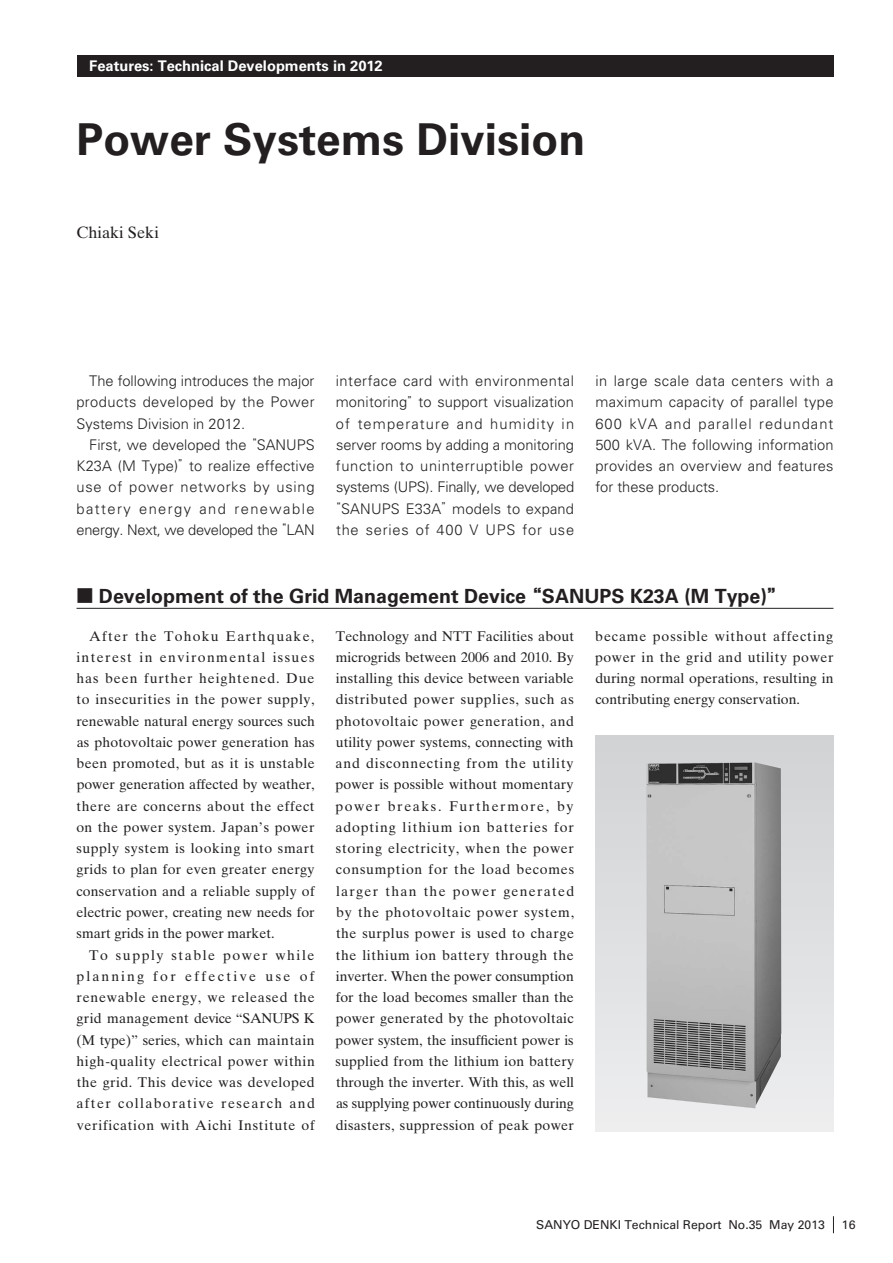
<style>
.page{position:relative;width:893px;height:1263px;background:#fff}
.page>*{position:absolute;margin:0;border:0;box-sizing:border-box;transform-origin:0 0}
.t1{font:700 43.95px "Univers";color:#231f20}
.t2{font:700 19.5px "Univers";color:#231f20}
.t3{font:16.35px "Times Ten";color:#231f20}
.t4{font:300 14.7px/21.3px "Univers";letter-spacing:.02em;color:#231f20;text-align:justify}
.t5{font:700 14.7px "Univers";color:#fff}
.t6{font:14.1px/21.3px "Times Ten";letter-spacing:.005em;color:#231f20;text-align:justify}
.t7{font:12.15px "Univers";color:#231f20}
.s1{font-family:"Shin Go Pro";font-size:12.75px}
.s2{font-family:"Shin Go Pro";font-size:16.95px}
</style>
<div class="page">
<svg style="left:833px;top:1216px;width:1px;height:17px"></svg>
<div style="left:595px;top:736px;width:238px;height:395px;background:linear-gradient(to bottom,#d1d2d4,#ededef)"></div>
<img style="left:647px;top:762px;width:134px;height:346px">
<div style="left:77px;top:55px;width:756px;height:22px;background:#231f20"></div>
<hr style="left:77px;top:608px;width:756px;height:1px;background:#231f20">
<p class="t5" style="left:89px;top:58px;width:295px">Features: Technical Developments in 2012</p>
<h1 class="t1" style="left:77px;top:113px;width:510px">Power Systems Division</h1>
<p class="t3" style="left:77px;top:223px;width:84px">Chiaki Seki</p>
<p class="t4" style="left:76px;top:370px;width:240px;text-indent:13px">The following introduces the major products developed by the Power Systems Division in 2012.</p>
<p class="t4" style="left:76px;top:434px;width:240px;text-indent:13px">First, we developed the<span class="s1">“</span>SANUPS K23A (M Type)<span class="s1">”</span>to realize effective use of power networks by using battery energy and renewable energy. Next, we developed the<span class="s1">“</span>LAN</p>
<p class="t4" style="left:328px;top:370px;width:248px;text-align:center">interface card with environmental monitoring<span class="s1">”</span>to support visualization of temperature and humidity in server rooms by adding a monitoring function to uninterruptible power systems (UPS). Finally, we developed <span class="s1">“</span>SANUPS E33A<span class="s1">”</span>models to expand the series of 400 V UPS for use</p>
<p class="t4" style="left:595px;top:370px;width:240px">in large scale data centers with a maximum capacity of parallel type 600 kVA and parallel redundant 500 kVA. The following information provides an overview and features for these products.</p>
<h2 class="t2" style="left:77px;top:584px;width:709px"><span class="s2">■</span> Development of the Grid Management Device<span class="s2">“</span>SANUPS K23A (M Type)<span class="s2">”</span></h2>
<p class="t6" style="left:335px;top:625px;width:240px">Technology and NTT Facilities about microgrids between 2006 and 2010. By installing this device between variable distributed power supplies, such as photovoltaic power generation, and utility power systems, connecting with and disconnecting from the utility power is possible without momentary power breaks. Furthermore, by adopting lithium ion batteries for storing electricity, when the power consumption for the load becomes larger than the power generated by the photovoltaic power system, the surplus power is used to charge the lithium ion battery through the inverter. When the power consumption for the load becomes smaller than the power generated by the photovoltaic power system, the insufficient power is supplied from the lithium ion battery through the inverter. With this, as well as supplying power continuously during disasters, suppression of peak power</p>
<p class="t6" style="left:76px;top:625px;width:240px;text-indent:13px">After the Tohoku Earthquake, interest in environmental issues has been further heightened. Due to insecurities in the power supply, renewable natural energy sources such as photovoltaic power generation has been promoted, but as it is unstable power generation affected by weather, there are concerns about the effect on the power system. Japan’s power supply system is looking into smart grids to plan for even greater energy conservation and a reliable supply of electric power, creating new needs for smart grids in the power market.</p>
<p class="t6" style="left:76px;top:944px;width:240px;text-indent:13px">To supply stable power while planning for effective use of renewable energy, we released the grid management device “SANUPS K (M type)” series, which can maintain high-quality electrical power within the grid. This device was developed after collaborative research and verification with Aichi Institute of</p>
<p class="t6" style="left:595px;top:625px;width:240px">became possible without affecting power in the grid and utility power during normal operations, resulting in contributing energy conservation.</p>
<p class="t7" style="left:536px;top:1217px;width:290px">SANYO DENKI Technical Report No.35 May 2013</p>
<p class="t7" style="left:842px;top:1217px;width:15px">16</p>
</div>
